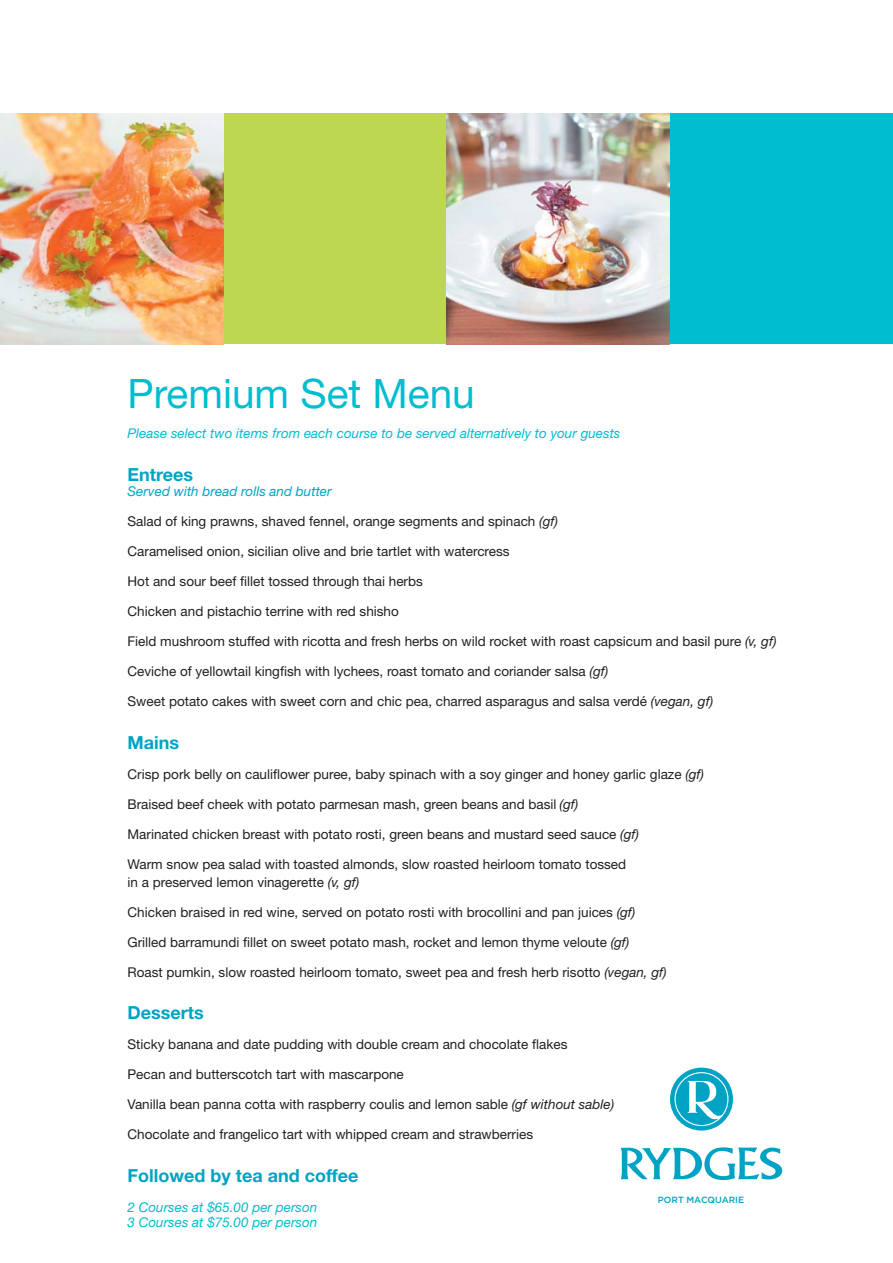
<style>
.page{position:relative;width:893px;height:1263px;background:#fff}
.page>*{position:absolute;margin:0;border:0;box-sizing:border-box;transform-origin:0 0}
.t1{font:40.5px "Helvetica Neue";color:#00bdcf}
.t2{font:700 18px "Helvetica Neue";color:#00a3c4}
.t3{font:13.5px/18px "Helvetica Neue";color:#231f20}
.t4{font:italic 13.5px/15px "Helvetica Neue";color:#00bdcf}
.t5{font:italic 13.5px "Helvetica Neue";color:#00a3c4}
.t6{font:500 9px "Gotham";color:#00a3c4}
.s1{font-style:italic}
</style>
<div class="page">
<div style="left:0;top:113px;width:575px;height:231px;background:#bdd753"></div>
<div style="left:577px;top:113px;width:316px;height:231px;background:#00bdcf"></div>
<img style="left:0;top:113px;width:224px;height:231px">
<img style="left:446px;top:113px;width:224px;height:231px">
<svg style="left:670px;top:1067px;width:63px;height:63px"></svg>
<svg style="left:621px;top:1147px;width:161px;height:33px"></svg>
<h1 class="t1" style="left:128px;top:379px;width:349px">Premium Set Menu</h1>
<p class="t4" style="left:128px;top:427px;width:494px">Please select two items from each course to be served alternatively to your guests</p>
<h2 class="t2" style="left:128px;top:468px;width:67px">Entrees</h2>
<p class="t5" style="left:128px;top:486px;width:206px">Served with bread rolls and butter</p>
<p class="t3" style="left:128px;top:513px;width:432px">Salad of king prawns, shaved fennel, orange segments and spinach <span class="s1">(gf)</span></p>
<p class="t3" style="left:128px;top:543px;width:384px">Caramelised onion, sicilian olive and brie tartlet with watercress</p>
<p class="t3" style="left:128px;top:573px;width:297px">Hot and sour beef fillet tossed through thai herbs</p>
<p class="t3" style="left:128px;top:603px;width:273px">Chicken and pistachio terrine with red shisho</p>
<p class="t3" style="left:128px;top:633px;width:650px">Field mushroom stuffed with ricotta and fresh herbs on wild rocket with roast capsicum and basil pure <span class="s1">(v, gf)</span></p>
<p class="t3" style="left:128px;top:663px;width:482px">Ceviche of yellowtail kingfish with lychees, roast tomato and coriander salsa <span class="s1">(gf)</span></p>
<p class="t3" style="left:128px;top:693px;width:587px">Sweet potato cakes with sweet corn and chic pea, charred asparagus and salsa verdé <span class="s1">(vegan, gf)</span></p>
<h2 class="t2" style="left:128px;top:736px;width:53px">Mains</h2>
<p class="t3" style="left:128px;top:766px;width:578px">Crisp pork belly on cauliflower puree, baby spinach with a soy ginger and honey garlic glaze <span class="s1">(gf)</span></p>
<p class="t3" style="left:128px;top:796px;width:452px">Braised beef cheek with potato parmesan mash, green beans and basil <span class="s1">(gf)</span></p>
<p class="t3" style="left:128px;top:826px;width:513px">Marinated chicken breast with potato rosti, green beans and mustard seed sauce <span class="s1">(gf)</span></p>
<p class="t3" style="left:128px;top:856px;width:500px">Warm snow pea salad with toasted almonds, slow roasted heirloom tomato tossed in a preserved lemon vinagerette <span class="s1">(v, gf)</span></p>
<p class="t3" style="left:128px;top:904px;width:509px">Chicken braised in red wine, served on potato rosti with brocollini and pan juices <span class="s1">(gf)</span></p>
<p class="t3" style="left:128px;top:934px;width:503px">Grilled barramundi fillet on sweet potato mash, rocket and lemon thyme veloute <span class="s1">(gf)</span></p>
<p class="t3" style="left:128px;top:964px;width:541px">Roast pumkin, slow roasted heirloom tomato, sweet pea and fresh herb risotto <span class="s1">(vegan, gf)</span></p>
<h2 class="t2" style="left:128px;top:1006px;width:78px">Desserts</h2>
<p class="t3" style="left:128px;top:1037px;width:441px">Sticky banana and date pudding with double cream and chocolate flakes</p>
<p class="t3" style="left:128px;top:1067px;width:278px">Pecan and butterscotch tart with mascarpone</p>
<p class="t3" style="left:128px;top:1097px;width:488px">Vanilla bean panna cotta with raspberry coulis and lemon sable <span class="s1">(gf without sable)</span></p>
<p class="t3" style="left:128px;top:1127px;width:407px">Chocolate and frangelico tart with whipped cream and strawberries</p>
<h2 class="t2" style="left:128px;top:1169px;width:232px">Followed by tea and coffee</h2>
<p class="t4" style="left:128px;top:1201px;width:191px">2 Courses at $65.00 per person<br>3 Courses at $75.00 per person</p>
<p class="t6" style="left:658px;top:1196px;width:88px">PORT MACQUARIE</p>
</div>
